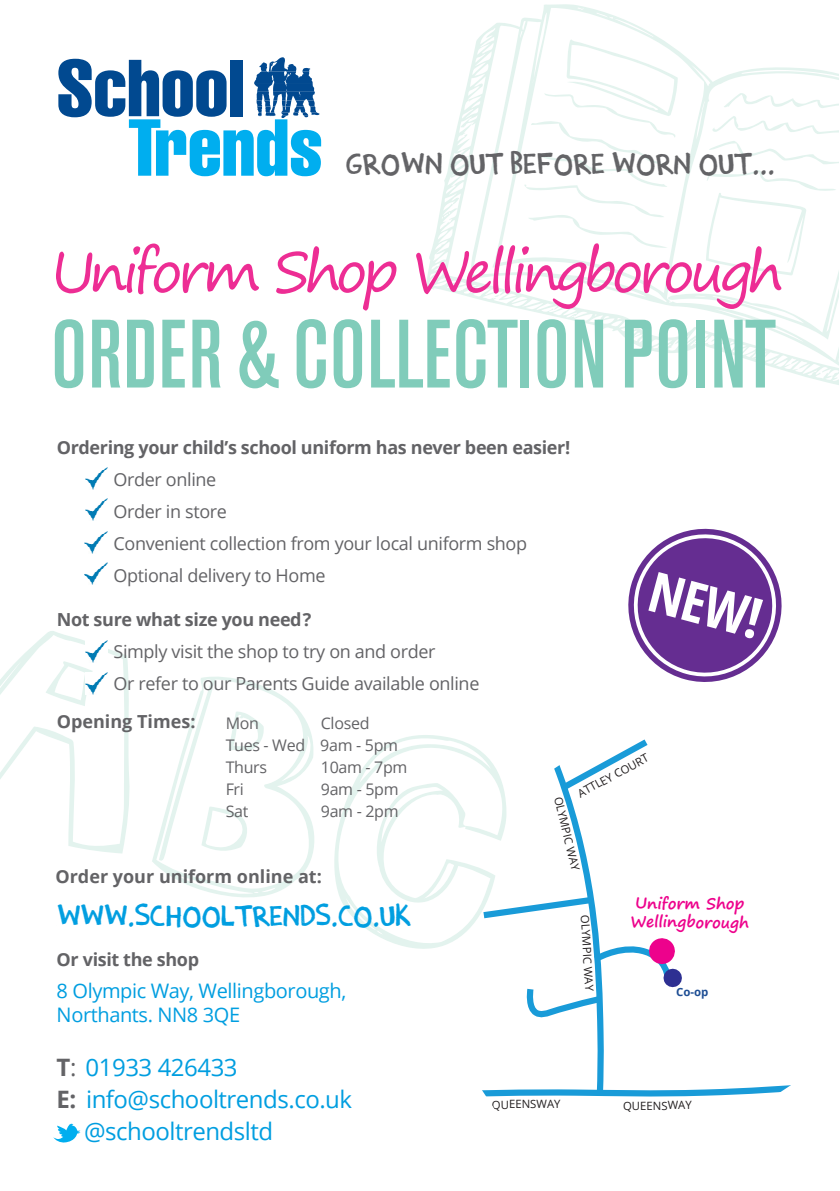
<style>
.page{position:relative;width:840px;height:1191px;background:#fff}
.page>*{position:absolute;margin:0;border:0;box-sizing:border-box;transform-origin:0 0}
.t1{font:500 condensed 96px "Akzidenz Grotesk BE";letter-spacing:.01em;color:#80ccba}
.t2{font:56px "Segoe Print";letter-spacing:-.08em;color:#ed2d94}
.t3{font:28px "Estoy Bueno";color:#636366}
.t4{font:27.6px "Estoy Bueno";letter-spacing:-.01em;color:#009ee0}
.t5{font:24px "Open Sans";letter-spacing:-.02em;color:#009ee0}
.t6{font:20px/24px "Open Sans";letter-spacing:-.02em;color:#009ee0}
.t7{font:18px/32px "Open Sans";letter-spacing:-.02em;color:#636366}
.t8{font:700 18px "Open Sans";letter-spacing:-.02em;color:#636366}
.t9{font:700 18px "Open Sans";color:#636366}
.t10{font:16px/22px "Open Sans";letter-spacing:-.02em;color:#636366}
.t11{font:700 15.6px/18.6px "Segoe Print";color:#ed028c}
.t12{font:11.4px "Open Sans";letter-spacing:-.01em;color:#231f20}
.t13{font:700 11.4px "Open Sans";color:#1e4e94}
.s1{font-weight:700;color:#636366}
.s2{color:#636366}
</style>
<div class="page">
<svg style="left:0;top:631px;width:130px;height:222px"></svg>
<svg style="left:334px;top:745px;width:53px;height:196px"></svg>
<svg style="left:152px;top:676px;width:162px;height:222px"></svg>
<svg style="left:426px;top:4px;width:412px;height:381px"></svg>
<svg style="left:58px;top:57px;width:263px;height:119px"></svg>
<svg style="left:53px;top:1123px;width:27px;height:20px"></svg>
<svg style="left:628px;top:528px;width:154px;height:154px"></svg>
<img style="left:85px;top:467px;width:22px;height:22px">
<img style="left:85px;top:498px;width:22px;height:22px">
<img style="left:85px;top:531px;width:22px;height:22px">
<img style="left:85px;top:563px;width:22px;height:22px">
<img style="left:85px;top:640px;width:23px;height:22px">
<svg style="left:387px;top:735px;width:404px;height:362px"></svg>
<img style="left:86px;top:672px;width:22px;height:22px">
<h3 class="t3" style="left:345px;top:150px;width:430px">GROWN OUT BEFORE WORN OUT...</h3>
<h2 class="t2" style="left:51px;top:221px;width:732px">Uniform Shop Wellingborough</h2>
<h1 class="t1" style="left:51px;top:300px;width:726px">ORDER &amp; COLLECTION POINT</h1>
<p class="t8" style="left:57px;top:434px;width:514px">Ordering your child’s school uniform has never been easier!</p>
<p class="t7" style="left:113px;top:462px;width:415px">Order online<br>Order in store<br>Convenient collection from your local uniform shop<br>Optional delivery to Home</p>
<p class="t8" style="left:57px;top:606px;width:256px">Not sure what size you need ?</p>
<p class="t7" style="left:113px;top:634px;width:367px">Simply visit the shop to try on and order<br>Or refer to our Parents Guide available online</p>
<p class="t9" style="left:57px;top:709px;width:140px">Opening Times:</p>
<p class="t10" style="left:225px;top:711px;width:35px">Mon</p>
<p class="t10" style="left:225px;top:711px;width:174px;text-indent:95px">Closed<br>Tues - Wed 9am - 5pm<br>Thurs</p>
<p class="t10" style="left:320px;top:755px;width:88px">10am - 7pm</p>
<p class="t10" style="left:225px;top:777px;width:20px">Fri</p>
<p class="t10" style="left:320px;top:777px;width:79px">9am - 5pm</p>
<p class="t10" style="left:225px;top:799px;width:24px">Sat</p>
<p class="t10" style="left:320px;top:799px;width:79px">9am - 2pm</p>
<p class="t9" style="left:55px;top:864px;width:268px">Order your uniform online at:</p>
<h3 class="t4" style="left:57px;top:903px;width:356px">WWW.SCHOOLTRENDS.CO.UK</h3>
<p class="t8" style="left:57px;top:947px;width:144px">Or visit the shop</p>
<p class="t6" style="left:57px;top:978px;width:291px">8 Olympic Way, Wellingborough,<br>Northants. NN8 3QE</p>
<h3 class="t5" style="left:57px;top:1050px;width:182px"><span class="s1">T</span><span class="s2">:</span> 01933 426433</h3>
<h3 class="t5" style="left:57px;top:1082px;width:297px"><span class="s1">E:</span> info@schooltrends.co.uk</h3>
<h3 class="t5" style="left:84px;top:1114px;width:190px">@schooltrendsltd</h3>
<p class="t12" style="left:574px;top:787px;width:80px;rotate:-29deg">ATTLEY COURT</p>
<p class="t12" style="left:566px;top:795px;width:77px;rotate:77deg">OLYMPIC WAY</p>
<p class="t12" style="left:592px;top:914px;width:77px;rotate:86deg">OLYMPIC WAY</p>
<p class="t11" style="left:630px;top:893px;width:120px">Uniform Shop<br>Wellingborough</p>
<p class="t13" style="left:675px;top:983px;width:34px">Co-op</p>
<p class="t12" style="left:491px;top:1096px;width:70px">QUEENSWAY</p>
<p class="t12" style="left:622px;top:1097px;width:70px">QUEENSWAY</p>
</div>
